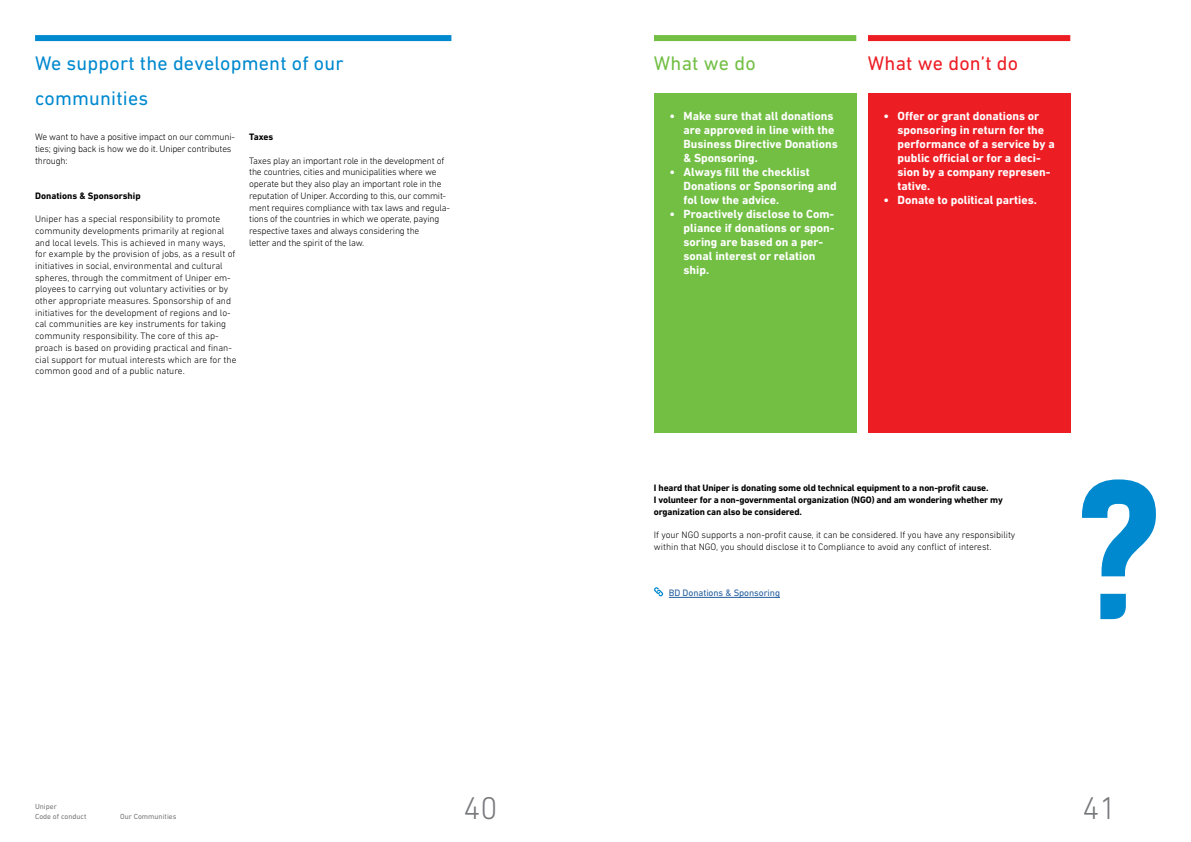
<style>
.page{position:relative;width:1191px;height:842px;background:#fff}
.page>*{position:absolute;margin:0;border:0;box-sizing:border-box;transform-origin:0 0}
.t1{font:300 32px "DIN Next LT Pro";color:#77787b}
.t2{font:20px/35.1px "DIN Next LT Pro";letter-spacing:.01em;color:#0089cf}
.t3{font:20px "DIN Next LT Pro";letter-spacing:.01em;color:#ed1d24}
.t4{font:20px "DIN Next LT Pro";letter-spacing:.01em;color:#72bf44}
.t5{font:700 12px/14px "DIN Next LT Pro";color:#fff}
.t6{font:300 9.5px/11.7px "DIN Next LT Pro";letter-spacing:-.005em;color:#000}
.t7{font:700 9.5px/11.7px "DIN Next LT Pro";letter-spacing:-.015em;color:#000}
.t8{font:9.5px "DIN Next LT Pro";letter-spacing:-.005em;color:#215e9e}
.t9{font:7.5px/9.5px "DIN Next LT Pro";color:#77787b}
</style>
<div class="page">
<div style="left:35px;top:35px;width:416px;height:6px;background:#0089cf"></div>
<svg style="left:1082px;top:479px;width:73px;height:140px"></svg>
<hr style="left:669px;top:597px;width:111px;height:1px;background:#215e9e">
<svg style="left:654px;top:587px;width:9px;height:9px"></svg>
<div style="left:868px;top:35px;width:202px;height:6px;background:#ed1d24"></div>
<div style="left:654px;top:35px;width:202px;height:6px;background:#72bf44"></div>
<div style="left:654px;top:94px;width:202px;height:339px;background:#72bf44"></div>
<div style="left:868px;top:94px;width:202px;height:339px;background:#ed1d24"></div>
<h2 class="t2" style="left:35px;top:46px;width:310px">We support the development of our communities</h2>
<p class="t6" style="left:35px;top:131px;width:201px">We want to have a positive impact on our communi&shy;ties; giving back is how we do it. Uniper contributes through:</p>
<p class="t7" style="left:35px;top:190px;width:107px">Donations &amp; Sponsorship</p>
<p class="t6" style="left:35px;top:213px;width:203px">Uniper has a special responsibility to promote community developments primarily at regional and local levels. This is achieved in many ways, for example by the provision of jobs, as a result of initiatives in social, environmental and cultural spheres, through the commitment of Uniper em&shy;ployees to carrying out voluntary activities or by other appropriate measures. Sponsorship of and initiatives for the development of regions and lo&shy;cal communities are key instruments for taking community responsibility. The core of this ap&shy;proach is based on providing practical and finan&shy;cial support for mutual interests which are for the common good and of a public nature.</p>
<p class="t7" style="left:249px;top:131px;width:26px">Taxes</p>
<p class="t6" style="left:249px;top:155px;width:202px">Taxes play an important role in the development of the countries, cities and municipalities where we operate but they also play an important role in the reputation of Uniper. According to this, our commit&shy;ment requires compliance with tax laws and regula&shy;tions of the countries in which we operate, paying respective taxes and always considering the<br>letter and the spirit of the law.</p>
<h2 class="t4" style="left:654px;top:52px;width:103px">What we do</h2>
<h2 class="t3" style="left:868px;top:52px;width:152px">What we don’t do</h2>
<p class="t5" style="left:683px;top:109px;width:156px;text-indent:-14px">• Make sure that all donations are approved in line with the<br>Business Directive Donations &amp; Sponsoring.</p>
<p class="t5" style="left:683px;top:165px;width:155px;text-indent:-14px">• Always fill the checklist<br>Donations or Sponsoring and fol low the advice.</p>
<p class="t5" style="left:683px;top:207px;width:152px;text-indent:-14px">• Proactively disclose to Com&shy;pliance if donations or spon&shy;soring are based on a per&shy;sonal interest or relation ship.</p>
<p class="t5" style="left:897px;top:109px;width:159px;text-indent:-14px">• Offer or grant donations or sponsoring in return for the performance of a service by a public official or for a deci&shy;sion by a company represen&shy;tative.</p>
<p class="t5" style="left:883px;top:193px;width:155px">• Donate to political parties.</p>
<p class="t7" style="left:654px;top:482px;width:350px">I heard that Uniper is donating some old technical equipment to a non-profit cause.<br>I volunteer for a non-governmental organization (NGO) and am wondering whether my organization can also be considered.</p>
<p class="t6" style="left:654px;top:529px;width:363px">If your NGO supports a non-profit cause, it can be considered. If you have any responsibility within that NGO, you should disclose it to Compliance to avoid any conflict of interest.</p>
<p class="t8" style="left:669px;top:588px;width:113px">BD Donations &amp; Sponsoring</p>
<p class="t9" style="left:35px;top:802px;width:53px">Uniper<br>Code of conduct</p>
<p class="t9" style="left:120px;top:811px;width:58px">Our Communities</p>
<h1 class="t1" style="left:463px;top:789px;width:36px">40</h1>
<h1 class="t1" style="left:1082px;top:789px;width:36px">41</h1>
</div>
